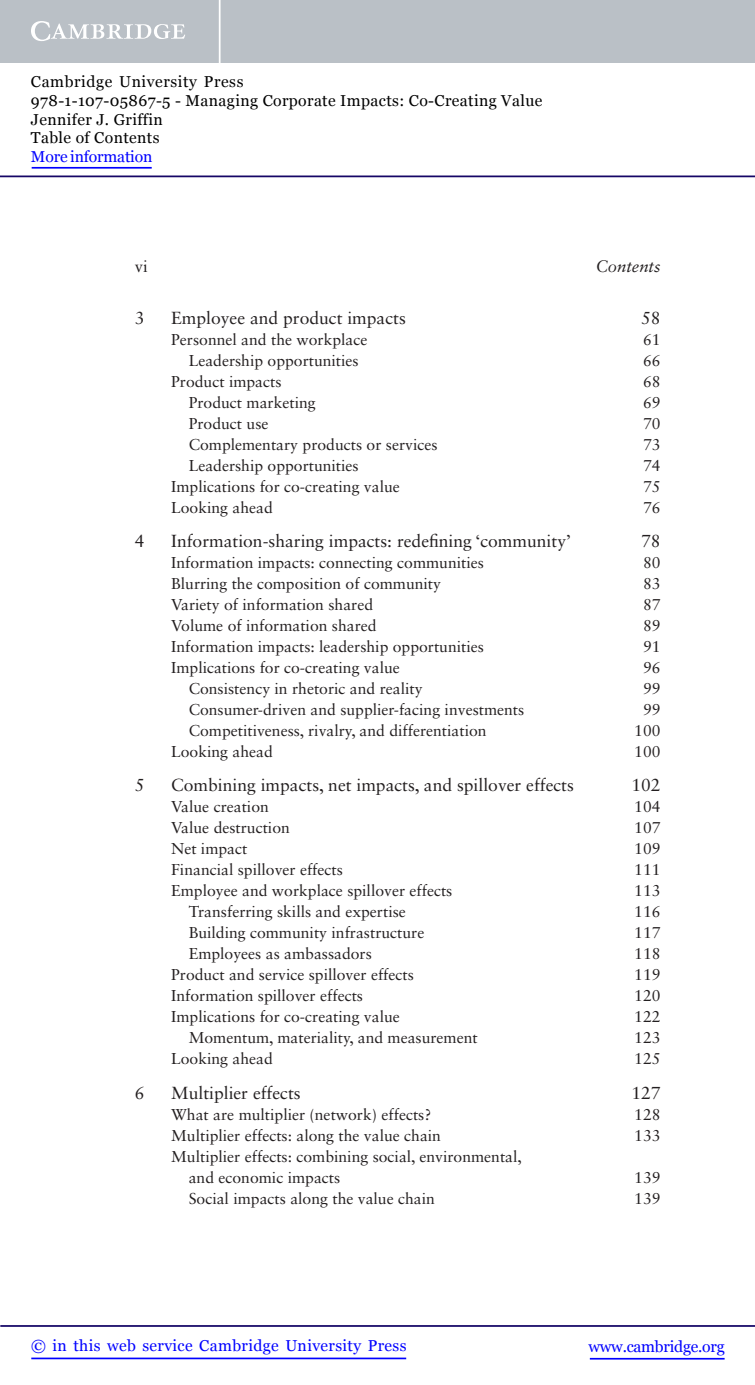
<style>
.page{position:relative;width:755px;height:1385px;background:#fff}
.page>*{position:absolute;margin:0;border:0;box-sizing:border-box;transform-origin:0 0}
.t1{font:17.5px "Sabon LT Std";color:#231f20}
.t2{font:italic 16.62px "Sabon LT Std";color:#231f20}
.t3{font:16.62px "Sabon LT Std";color:#231f20}
.t4{font:15.75px/21px "Sabon LT Std";color:#231f20}
.t5{font:15.75px/18.6px "Georgia";letter-spacing:.025em;color:#000}
.t6{font:15.75px "Georgia";letter-spacing:.025em;color:#00f}
.t7{font:15.75px "Georgia";letter-spacing:-.015em;color:#00f}
.t8{font:15.75px "Georgia";letter-spacing:-.01em;color:#00f}
</style>
<div class="page">
<hr style="left:589px;top:1358px;width:135px;height:1px;background:#00f">
<hr style="left:0;top:1325px;width:754px;height:2px;background:#150666">
<hr style="left:31px;top:1357px;width:375px;height:2px;background:#00f">
<div style="left:0;top:0;width:754px;height:63px;background:#bac0c6"></div>
<svg style="left:31px;top:21px;width:154px;height:20px"></svg>
<hr style="left:219px;top:0;width:1px;height:63px;background:#fff">
<hr style="left:0;top:175px;width:754px;height:2px;background:#150666">
<hr style="left:32px;top:167px;width:120px;height:2px;background:#00f">
<p class="t5" style="left:31px;top:73px;width:512px">Cambridge University Press<br>978-1-107-05867-5 - Managing Corporate Impacts: Co-Creating Value Jennifer J. Griffin<br>Table of Contents</p>
<p class="t8" style="left:31px;top:147px;width:123px">More information</p>
<p class="t3" style="left:135px;top:259px;width:14px">vi</p>
<p class="t2" style="left:595px;top:259px;width:66px">Contents</p>
<p class="t1" style="left:135px;top:311px;width:11px">3</p>
<p class="t1" style="left:171px;top:311px;width:236px">Employee and product impacts</p>
<p class="t1" style="left:640px;top:311px;width:21px">58</p>
<p class="t4" style="left:171px;top:330px;width:198px">Personnel and the workplace</p>
<p class="t4" style="left:642px;top:330px;width:19px">61</p>
<p class="t4" style="left:188px;top:351px;width:171px">Leadership opportunities</p>
<p class="t4" style="left:642px;top:351px;width:19px">66</p>
<p class="t4" style="left:171px;top:372px;width:112px">Product impacts</p>
<p class="t4" style="left:642px;top:372px;width:19px">68</p>
<p class="t4" style="left:188px;top:393px;width:128px">Product marketing</p>
<p class="t4" style="left:642px;top:393px;width:19px">69</p>
<p class="t4" style="left:188px;top:414px;width:81px">Product use</p>
<p class="t4" style="left:642px;top:414px;width:19px">70</p>
<p class="t4" style="left:188px;top:435px;width:250px">Complementary products or services</p>
<p class="t4" style="left:642px;top:435px;width:19px">73</p>
<p class="t4" style="left:188px;top:456px;width:171px">Leadership opportunities</p>
<p class="t4" style="left:642px;top:456px;width:19px">74</p>
<p class="t4" style="left:171px;top:477px;width:230px">Implications for co-creating value</p>
<p class="t4" style="left:642px;top:477px;width:19px">75</p>
<p class="t4" style="left:171px;top:498px;width:103px">Looking ahead</p>
<p class="t4" style="left:642px;top:498px;width:19px">76</p>
<p class="t1" style="left:135px;top:534px;width:11px">4</p>
<p class="t1" style="left:171px;top:534px;width:401px">Information-sharing impacts: redefining ‘community’</p>
<p class="t1" style="left:640px;top:534px;width:21px">78</p>
<p class="t4" style="left:171px;top:554px;width:314px">Information impacts: connecting communities</p>
<p class="t4" style="left:642px;top:554px;width:19px">80</p>
<p class="t4" style="left:171px;top:575px;width:271px">Blurring the composition of community</p>
<p class="t4" style="left:642px;top:575px;width:19px">83</p>
<p class="t4" style="left:171px;top:596px;width:203px">Variety of information shared</p>
<p class="t4" style="left:642px;top:596px;width:19px">87</p>
<p class="t4" style="left:171px;top:617px;width:207px">Volume of information shared</p>
<p class="t4" style="left:642px;top:617px;width:19px">89</p>
<p class="t4" style="left:171px;top:638px;width:314px">Information impacts: leadership opportunities</p>
<p class="t4" style="left:642px;top:638px;width:19px">91</p>
<p class="t4" style="left:171px;top:659px;width:230px">Implications for co-creating value</p>
<p class="t4" style="left:642px;top:659px;width:19px">96</p>
<p class="t4" style="left:188px;top:680px;width:235px">Consistency in rhetoric and reality</p>
<p class="t4" style="left:642px;top:680px;width:19px">99</p>
<p class="t4" style="left:188px;top:701px;width:337px">Consumer-driven and supplier-facing investments</p>
<p class="t4" style="left:642px;top:701px;width:19px">99</p>
<p class="t4" style="left:188px;top:722px;width:299px">Competitiveness, rivalry, and differentiation</p>
<p class="t4" style="left:633px;top:722px;width:28px">100</p>
<p class="t4" style="left:171px;top:743px;width:103px">Looking ahead</p>
<p class="t4" style="left:633px;top:743px;width:28px">100</p>
<p class="t1" style="left:135px;top:778px;width:11px">5</p>
<p class="t1" style="left:171px;top:778px;width:404px">Combining impacts, net impacts, and spillover effects</p>
<p class="t1" style="left:631px;top:778px;width:31px">102</p>
<p class="t4" style="left:171px;top:798px;width:99px">Value creation</p>
<p class="t4" style="left:633px;top:798px;width:28px">104</p>
<p class="t4" style="left:171px;top:819px;width:120px">Value destruction</p>
<p class="t4" style="left:633px;top:819px;width:28px">107</p>
<p class="t4" style="left:171px;top:840px;width:78px">Net impact</p>
<p class="t4" style="left:633px;top:840px;width:28px">109</p>
<p class="t4" style="left:171px;top:861px;width:173px">Financial spillover effects</p>
<p class="t4" style="left:633px;top:861px;width:28px">111</p>
<p class="t4" style="left:171px;top:882px;width:282px">Employee and workplace spillover effects</p>
<p class="t4" style="left:633px;top:882px;width:28px">113</p>
<p class="t4" style="left:188px;top:903px;width:218px">Transferring skills and expertise</p>
<p class="t4" style="left:633px;top:903px;width:28px">116</p>
<p class="t4" style="left:188px;top:924px;width:237px">Building community infrastructure</p>
<p class="t4" style="left:633px;top:924px;width:28px">117</p>
<p class="t4" style="left:188px;top:945px;width:184px">Employees as ambassadors</p>
<p class="t4" style="left:633px;top:945px;width:28px">118</p>
<p class="t4" style="left:171px;top:966px;width:244px">Product and service spillover effects</p>
<p class="t4" style="left:633px;top:966px;width:28px">119</p>
<p class="t4" style="left:171px;top:987px;width:193px">Information spillover effects</p>
<p class="t4" style="left:633px;top:987px;width:28px">120</p>
<p class="t4" style="left:171px;top:1008px;width:230px">Implications for co-creating value</p>
<p class="t4" style="left:633px;top:1008px;width:28px">122</p>
<p class="t4" style="left:188px;top:1029px;width:290px">Momentum, materiality, and measurement</p>
<p class="t4" style="left:633px;top:1029px;width:28px">123</p>
<p class="t4" style="left:171px;top:1050px;width:103px">Looking ahead</p>
<p class="t4" style="left:633px;top:1050px;width:28px">125</p>
<p class="t1" style="left:135px;top:1085px;width:11px">6</p>
<p class="t1" style="left:171px;top:1085px;width:131px">Multiplier effects</p>
<p class="t1" style="left:631px;top:1085px;width:31px">127</p>
<p class="t4" style="left:171px;top:1105px;width:261px">What are multiplier (network) effects?</p>
<p class="t4" style="left:633px;top:1105px;width:28px">128</p>
<p class="t4" style="left:171px;top:1126px;width:271px">Multiplier effects: along the value chain</p>
<p class="t4" style="left:633px;top:1126px;width:28px">133</p>
<p class="t4" style="left:188px;top:1147px;width:334px;text-indent:-17px">Multiplier effects: combining social, environmental, and economic impacts</p>
<p class="t4" style="left:633px;top:1168px;width:28px">139</p>
<p class="t4" style="left:188px;top:1189px;width:247px">Social impacts along the value chain</p>
<p class="t4" style="left:633px;top:1189px;width:28px">139</p>
<p class="t6" style="left:31px;top:1336px;width:376px">© in this web service Cambridge University Press</p>
<p class="t7" style="left:588px;top:1336px;width:137px">www.cambridge.org</p>
</div>
